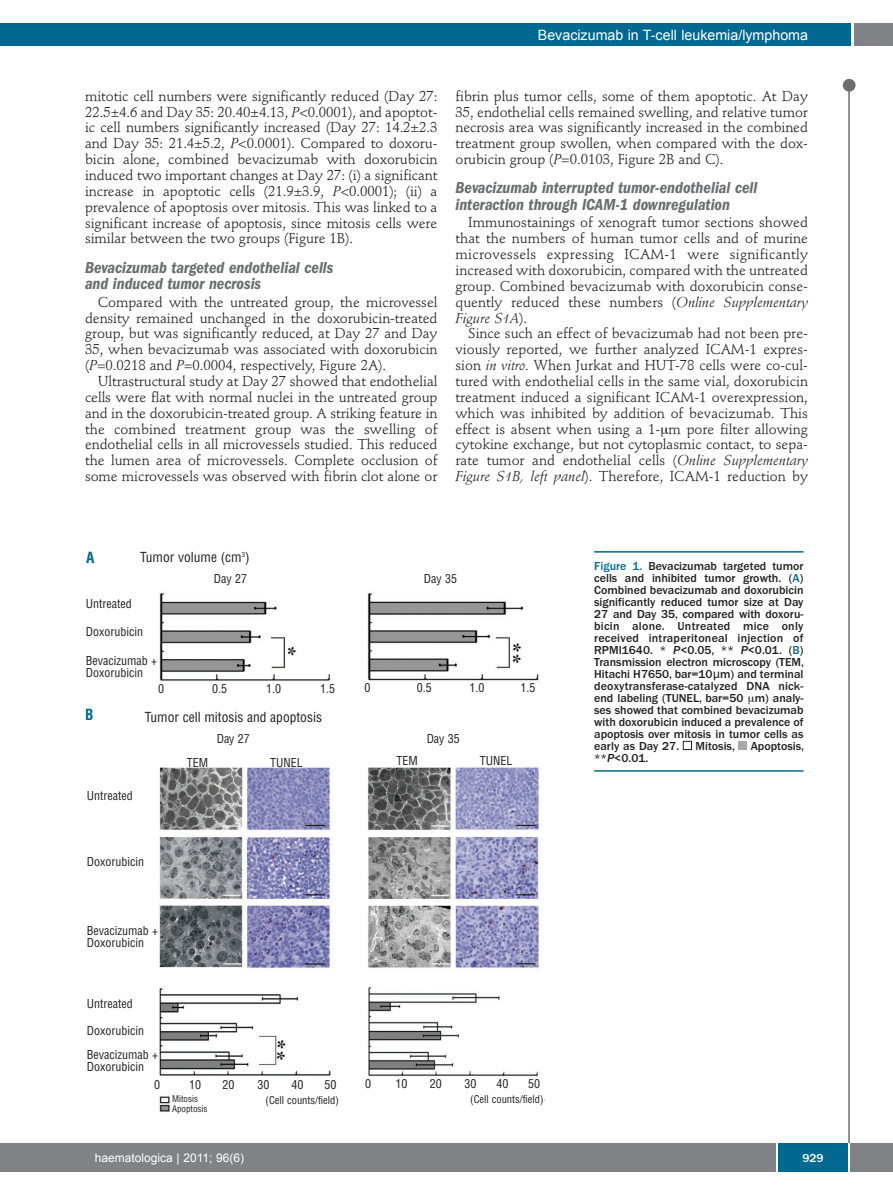
<style>
.page{position:relative;width:893px;height:1191px;background:#fff}
.page>*{position:absolute;margin:0;border:0;box-sizing:border-box;transform-origin:0 0}
.t1{font:italic 600 condensed 16.5px/16.5px "Franklin Gothic";color:#6c6d70}
.t2{font:700 condensed 15px "Helvetica";color:#006991}
.t3{font:14.25px/15.9px "Stempel Schneidler";letter-spacing:-.005em;color:#231f20;text-align:justify}
.t4{font:14.25px "Arial";color:#fff}
.t5{font:condensed 13.5px "Helvetica";color:#231f20}
.t6{font:500 12px/12px "Franklin Gothic";color:#231f20;text-align:justify}
.t7{font:condensed 12px/12px "Helvetica";color:#231f20}
.t8{font:12px "Arial";color:#fff}
.t9{font:500 12px "Franklin Gothic";color:#fff}
.t10{font:condensed 10.5px "Helvetica";color:#231f20}
.t11{font:condensed 9px/10.5px "Helvetica";color:#231f20}
.s1{font-style:italic}
.s2{color:#006991}
.s3{font-family:"Lucida Grande";font-weight:400}
</style>
<div class="page">
<hr style="left:0;top:23px;width:2px;height:22px;background:#006991">
<div style="left:843px;top:79px;width:12px;height:13px;background:#6c6d70;border-radius:50%"></div>
<hr style="left:848px;top:81px;width:2px;height:1062px;background:#6c6d70">
<div style="left:854px;top:23px;width:39px;height:22px;background:#808285"></div>
<div style="left:1px;top:23px;width:849px;height:22px;background:#006991"></div>
<div style="left:0;top:1143px;width:893px;height:28px;background:#808285"></div>
<div style="left:778px;top:1143px;width:70px;height:28px;background:#006991"></div>
<hr style="left:776px;top:1143px;width:2px;height:28px;background:#fff">
<hr style="left:848px;top:1143px;width:2px;height:28px;background:#fff">
<img style="left:159px;top:593px;width:386px;height:519px">
<hr style="left:594px;top:551px;width:209px;height:1px;background:#006991">
<hr style="left:594px;top:770px;width:209px;height:1px;background:#006991">
<div style="left:683px;top:741px;width:9px;height:8px;border:1px solid #231f20"></div>
<div style="left:738px;top:741px;width:9px;height:8px;background:#a8a9ad"></div>
<p class="t4" style="left:538px;top:27px;width:272px">Bevacizumab in T-cell leukemia/lymphoma</p>
<p class="t3" style="left:85px;top:89px;width:354px">mitotic cell numbers were significantly reduced (Day 27:<br>22.5±4.6 and Day 35: 20.40±4.13, <span class="s1">P</span>&lt;0.0001), and apoptot&shy;ic cell numbers significantly increased (Day 27: 14.2±2.3 and Day 35: 21.4±5.2, <span class="s1">P</span>&lt;0.0001). Compared to doxoru&shy;bicin alone, combined bevacizumab with doxorubicin induced two important changes at Day 27: (i) a significant increase in apoptotic cells (21.9±3.9, <span class="s1">P</span>&lt;0.0001); (ii) a prevalence of apoptosis over mitosis. This was linked to a significant increase of apoptosis, since mitosis cells were similar between the two groups (Figure 1B).</p>
<p class="t1" style="left:85px;top:260px;width:250px">Bevacizumab targeted endothelial cells and induced tumor necrosis</p>
<p class="t3" style="left:85px;top:295px;width:354px;text-indent:13px">Compared with the untreated group, the microvessel density remained unchanged in the doxorubicin-treated group, but was significantly reduced, at Day 27 and Day 35, when bevacizumab was associated with doxorubicin (<span class="s1">P</span>=0.0218 and <span class="s1">P</span>=0.0004, respectively, Figure 2A).</p>
<p class="t3" style="left:85px;top:374px;width:354px;text-indent:13px">Ultrastructural study at Day 27 showed that endothelial cells were flat with normal nuclei in the untreated group and in the doxorubicin-treated group. A striking feature in the combined treatment group was the swelling of endothelial cells in all microvessels studied. This reduced the lumen area of microvessels. Complete occlusion of some microvessels was observed with fibrin clot alone or</p>
<p class="t3" style="left:455px;top:89px;width:354px">fibrin plus tumor cells, some of them apoptotic. At Day 35, endothelial cells remained swelling, and relative tumor necrosis area was significantly increased in the combined treatment group swollen, when compared with the dox&shy;orubicin group (<span class="s1">P</span>=0.0103, Figure 2B and C).</p>
<p class="t1" style="left:455px;top:181px;width:303px">Bevacizumab interrupted tumor-endothelial cell interaction through ICAM-1 downregulation</p>
<p class="t3" style="left:455px;top:216px;width:354px;text-indent:13px">Immunostainings of xenograft tumor sections showed that the numbers of human tumor cells and of murine microvessels expressing ICAM-1 were significantly increased with doxorubicin, compared with the untreated group. Combined bevacizumab with doxorubicin conse&shy;quently reduced these numbers (<span class="s1">Online Supplementary Figure S1A</span>).</p>
<p class="t3" style="left:455px;top:327px;width:354px;text-indent:13px">Since such an effect of bevacizumab had not been pre&shy;viously reported, we further analyzed ICAM-1 expres&shy;sion <span class="s1">in vitro</span>. When Jurkat and HUT-78 cells were co-cul&shy;tured with endothelial cells in the same vial, doxorubicin treatment induced a significant ICAM-1 overexpression, which was inhibited by addition of bevacizumab. This effect is absent when using a 1- m pore filter allowing cytokine exchange, but not cytoplasmic contact, to sepa&shy;rate tumor and endothelial cells (<span class="s1">Online Supplementary Figure S1B, left panel</span>). Therefore, ICAM-1 reduction by</p>
<p class="t2" style="left:86px;top:549px;width:10px">A</p>
<p class="t5" style="left:140px;top:549px;width:111px">Tumor volume (cm<sup>3</sup>)</p>
<p class="t7" style="left:214px;top:573px;width:35px">Day 27</p>
<p class="t7" style="left:424px;top:573px;width:35px">Day 35</p>
<p class="t7" style="left:86px;top:597px;width:47px">Untreated</p>
<p class="t7" style="left:86px;top:626px;width:59px">Doxorubicin</p>
<p class="t7" style="left:86px;top:654px;width:73px">Bevacizumab +<br>Doxorubicin</p>
<p class="t2" style="left:85px;top:706px;width:10px">B</p>
<p class="t7" style="left:158px;top:683px;width:7px">0</p>
<p class="t7" style="left:212px;top:683px;width:16px">0.5</p>
<p class="t7" style="left:266px;top:683px;width:16px">1.0</p>
<p class="t7" style="left:320px;top:683px;width:16px">1.5</p>
<p class="t5" style="left:145px;top:709px;width:179px">Tumor cell mitosis and apoptosis</p>
<p class="t7" style="left:217px;top:732px;width:35px">Day 27</p>
<p class="t7" style="left:364px;top:682px;width:7px">0</p>
<p class="t7" style="left:417px;top:682px;width:16px">0.5</p>
<p class="t7" style="left:470px;top:682px;width:16px">1.0</p>
<p class="t7" style="left:521px;top:682px;width:16px">1.5</p>
<p class="t7" style="left:427px;top:733px;width:35px">Day 35</p>
<p class="t7" style="left:87px;top:790px;width:47px">Untreated</p>
<p class="t7" style="left:87px;top:856px;width:59px">Doxorubicin</p>
<p class="t7" style="left:87px;top:925px;width:73px">Bevacizumab +<br>Doxorubicin</p>
<p class="t7" style="left:87px;top:997px;width:47px">Untreated</p>
<p class="t7" style="left:87px;top:1018px;width:73px;line-height:24px">Doxorubicin<br>Bevacizumab +</p>
<p class="t7" style="left:87px;top:1060px;width:59px">Doxorubicin</p>
<p class="t7" style="left:187px;top:756px;width:23px">TEM</p>
<p class="t7" style="left:270px;top:756px;width:34px">TUNEL</p>
<p class="t7" style="left:396px;top:755px;width:23px">TEM</p>
<p class="t7" style="left:480px;top:755px;width:34px">TUNEL</p>
<p class="t7" style="left:365px;top:1077px;width:7px">0</p>
<p class="t7" style="left:395px;top:1077px;width:13px">10</p>
<p class="t7" style="left:430px;top:1077px;width:13px">20</p>
<p class="t7" style="left:464px;top:1077px;width:13px">30</p>
<p class="t7" style="left:496px;top:1077px;width:13px">40</p>
<p class="t7" style="left:528px;top:1077px;width:13px">50</p>
<p class="t7" style="left:154px;top:1078px;width:7px">0</p>
<p class="t7" style="left:189px;top:1078px;width:13px">10</p>
<p class="t7" style="left:223px;top:1078px;width:13px">20</p>
<p class="t7" style="left:257px;top:1078px;width:13px">30</p>
<p class="t7" style="left:291px;top:1078px;width:13px">40</p>
<p class="t7" style="left:325px;top:1078px;width:13px">50</p>
<p class="t11" style="left:172px;top:1093px;width:37px">Mitosis<br>Apoptosis</p>
<p class="t10" style="left:266px;top:1094px;width:75px">(Cell counts/field)</p>
<p class="t10" style="left:470px;top:1093px;width:75px">(Cell counts/field)</p>
<p class="t6" style="left:594px;top:560px;width:211px"><span class="s2">Figure 1.</span> Bevacizumab targeted tumor cells and inhibited tumor growth. (<span class="s2">A</span>)<br>Combined bevacizumab and doxorubicin significantly reduced tumor size at Day 27 and Day 35, compared with doxoru&shy;bicin alone. Untreated mice only received intraperitoneal injection of RPMI1640. * <span class="s1">P</span>&lt;0.05, ** <span class="s1">P</span>&lt;0.01. (<span class="s2">B</span>)<br>Transmission electron microscopy (TEM, Hitachi H7650, bar=10<span class="s3">μ</span>m) and terminal deoxytransferase-catalyzed DNA nick&shy;end labeling (TUNEL, bar=50 m) analy&shy;ses showed that combined bevacizumab with doxorubicin induced a prevalence of apoptosis over mitosis in tumor cells as early as Day 27.</p>
<p class="t6" style="left:695px;top:740px;width:41px">Mitosis,</p>
<p class="t6" style="left:751px;top:740px;width:55px">Apoptosis,</p>
<p class="t6" style="left:594px;top:752px;width:56px">**<span class="s1">P</span>&lt;0.01.</p>
<p class="t8" style="left:95px;top:1151px;width:151px">haematologica | 2011; 96(6)</p>
<p class="t9" style="left:802px;top:1154px;width:23px">929</p>
</div>
